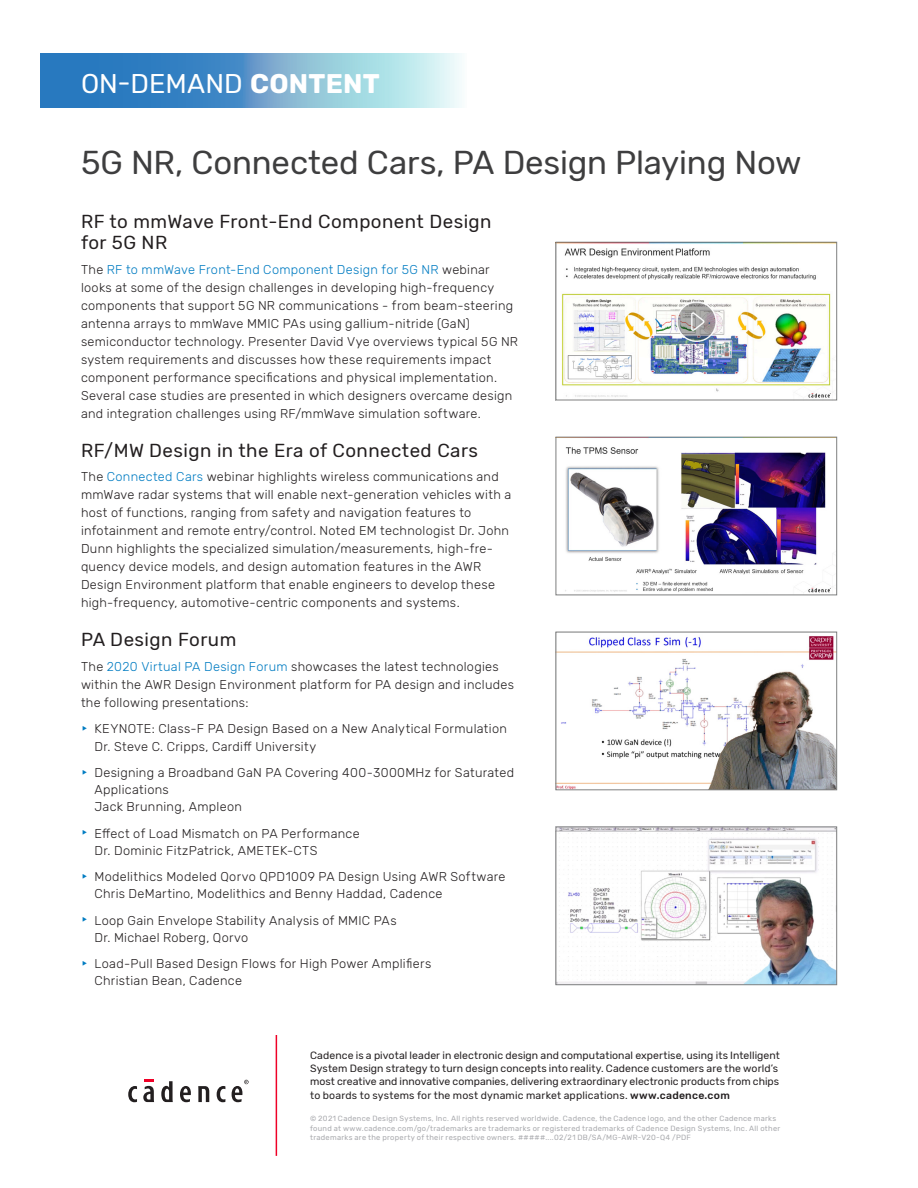
<style>
.page{position:relative;width:918px;height:1188px;background:#fff}
.page>*{position:absolute;margin:0;border:0;box-sizing:border-box;transform-origin:0 0}
.Title_Level_1{font:33px "Rubik";letter-spacing:-.005em;color:#3e3e3f}
.t1{font:27px "Rubik";color:#fff}
.Body_Header_A{font:18.75px/21px "Rubik";letter-spacing:.025em;color:#231f20}
.Body{font:300 12.75px/18px "Rubik";letter-spacing:.02em;color:#231f20}
.Corporate_Boilerplat{font:10.5px/13.2px "Rubik";letter-spacing:.005em;color:#231f20}
.Legal_Copy{font:7.5px/9.8px "Rubik";letter-spacing:.035em;color:#a8a9ad}
.s1{font-weight:700}
.s2{color:#007cc2}
.s3{font-weight:500}
</style>
<div class="page">
<svg style="left:128px;top:1086px;width:9px;height:16px"></svg>
<svg style="left:143px;top:1080px;width:11px;height:22px"></svg>
<svg style="left:161px;top:1081px;width:12px;height:21px"></svg>
<svg style="left:180px;top:1086px;width:11px;height:16px"></svg>
<svg style="left:198px;top:1086px;width:11px;height:16px"></svg>
<svg style="left:217px;top:1086px;width:8px;height:16px"></svg>
<svg style="left:232px;top:1080px;width:17px;height:22px"></svg>
<hr style="left:276px;top:1035px;width:1px;height:121px;background:#ef0027">
<svg style="left:40px;top:53px;width:422px;height:54px;background:#6ca9d1"></svg>
<img style="left:562px;top:248px;width:271px;height:150px">
<div style="left:556px;top:242px;width:281px;height:158px;border:1px solid #7f8080"></div>
<img style="left:558px;top:636px;width:277px;height:152px">
<div style="left:556px;top:632px;width:281px;height:158px;border:1px solid #7f8080"></div>
<img style="left:558px;top:829px;width:277px;height:154px">
<div style="left:556px;top:827px;width:281px;height:158px;border:1px solid #7f8080"></div>
<img style="left:565px;top:447px;width:268px;height:146px">
<div style="left:556px;top:437px;width:281px;height:158px;border:1px solid #7f8080"></div>
<p class="t1" style="left:81px;top:68px;width:300px">ON-DEMAND <span class="s1">CONTENT</span></p>
<p class="Title_Level_1" style="left:81px;top:144px;width:722px">5G NR, Connected Cars, PA Design Playing Now</p>
<p class="Body_Header_A" style="left:81px;top:211px;width:412px">RF to mmWave Front-End Component Design for 5G NR</p>
<p class="Body" style="left:81px;top:261px;width:439px">The <span class="s2">RF to mmWave Front-End Component Design for 5G NR</span> webinar looks at some of the design challenges in developing high-frequency components that support 5G NR communications - from beam-steering antenna arrays to mmWave MMIC PAs using gallium-nitride (GaN) semiconductor technology. Presenter David Vye overviews typical 5G NR system requirements and discusses how these requirements impact component performance specifications and physical implementation.<br>Several case studies are presented in which designers overcame design and integration challenges using RF/mmWave simulation software.</p>
<p class="Body_Header_A" style="left:81px;top:440px;width:399px">RF/MW Design in the Era of Connected Cars</p>
<p class="Body" style="left:81px;top:468px;width:432px">The <span class="s2">Connected Cars</span> webinar highlights wireless communications and mmWave radar systems that will enable next-generation vehicles with a host of functions, ranging from safety and navigation features to infotainment and remote entry/control. Noted EM technologist Dr. John Dunn highlights the specialized simulation/measurements, high-fre&shy;quency device models, and design automation features in the AWR Design Environment platform that enable engineers to develop these high-frequency, automotive-centric components and systems.</p>
<p class="Body_Header_A" style="left:81px;top:630px;width:157px">PA Design Forum</p>
<p class="Body" style="left:81px;top:658px;width:435px">The <span class="s2">2020 Virtual PA Design Forum</span> showcases the latest technologies within the AWR Design Environment platform for PA design and includes the following presentations:</p>
<p class="Body" style="left:94px;top:721px;width:414px;line-height:17.2px">KEYNOTE: Class-F PA Design Based on a New Analytical Formulation<br>Dr. Steve C. Cripps, Cardiff University</p>
<p class="Body" style="left:94px;top:764px;width:421px;line-height:17.2px">Designing a Broadband GaN PA Covering 400-3000MHz for Saturated<br>Applications<br>Jack Brunning, Ampleon</p>
<p class="Body" style="left:94px;top:825px;width:267px;line-height:17.2px">Effect of Load Mismatch on PA Performance<br>Dr. Dominic FitzPatrick, AMETEK-CTS</p>
<p class="Body" style="left:94px;top:868px;width:413px;line-height:17.2px">Modelithics Modeled Qorvo QPD1009 PA Design Using AWR Software<br>Chris DeMartino, Modelithics and Benny Haddad, Cadence</p>
<p class="Body" style="left:94px;top:912px;width:304px;line-height:17.2px">Loop Gain Envelope Stability Analysis of MMIC PAs<br>Dr. Michael Roberg, Qorvo</p>
<p class="Body" style="left:94px;top:955px;width:338px;line-height:17.2px">Load-Pull Based Design Flows for High Power Amplifiers<br>Christian Bean, Cadence</p>
<p class="Corporate_Boilerplat" style="left:310px;top:1049px;width:471px">Cadence is a pivotal leader in electronic design and computational expertise, using its Intelligent System Design strategy to turn design concepts into reality. Cadence customers are the world’s most creative and innovative companies, delivering extraordinary electronic products from chips to boards to systems for the most dynamic market applications. <span class="s3">www.cadence.com</span></p>
<p class="Legal_Copy" style="left:310px;top:1114px;width:472px">© 2021 Cadence Design Systems, Inc. All rights reserved worldwide. Cadence, the Cadence logo, and the other Cadence marks found at www.cadence.com/go/trademarks are trademarks or registered trademarks of Cadence Design Systems, Inc. All other trademarks are the property of their respective owners. #####....02/21 DB/SA/MG-AWR-V20-Q4 /PDF</p>
</div>
